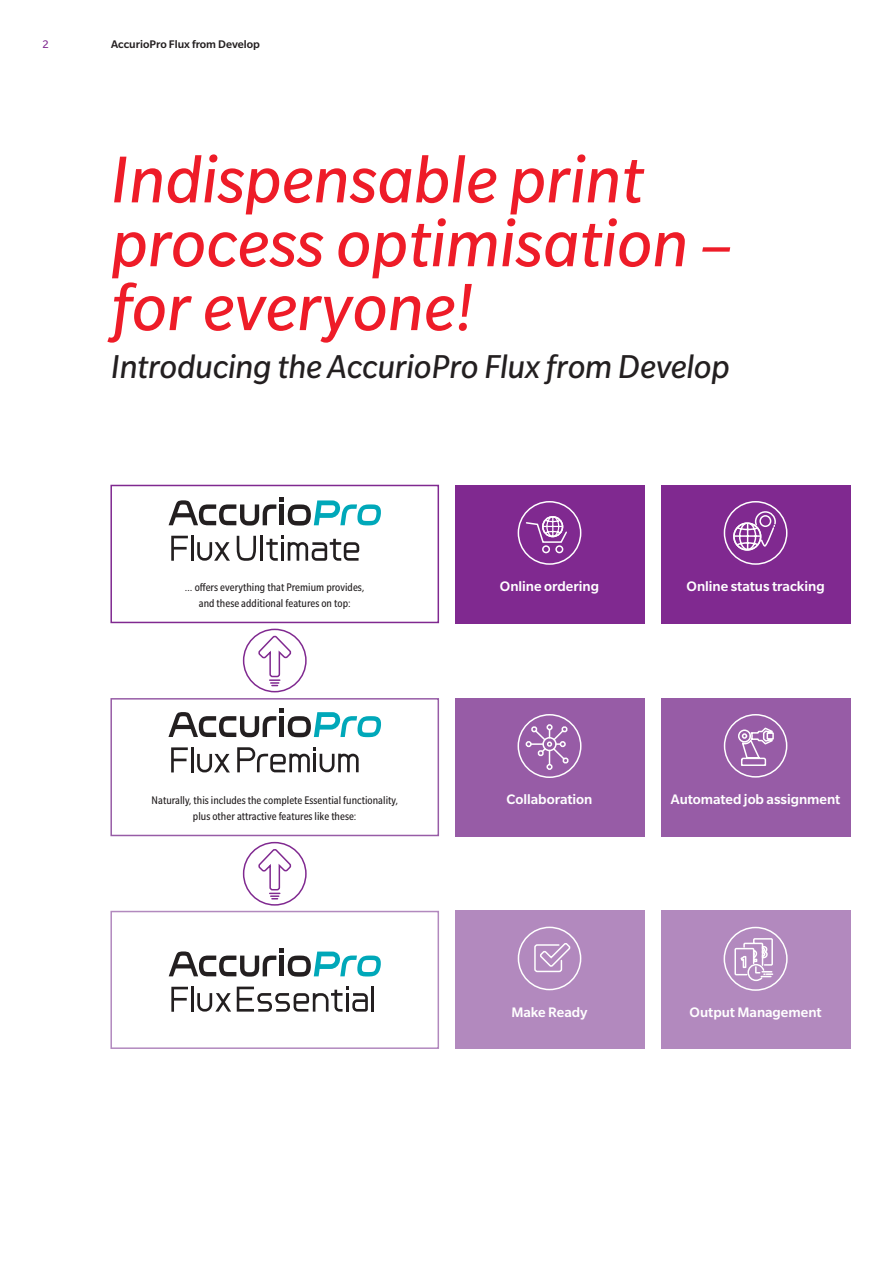
<style>
.page{position:relative;width:893px;height:1263px;background:#fff}
.page>*{position:absolute;margin:0;border:0;box-sizing:border-box;transform-origin:0 0}
.t1{font:italic 72px/63.9px "Slate Std";color:#ee1c28}
.t2{font:italic 36px "Slate Std";letter-spacing:-.005em;color:#231f20}
.t3{font:500 15px "Slate Pro";color:#fff}
.t4{font:condensed 12px/15.9px "Slate Pro";letter-spacing:.005em;color:#231f20;text-align:center}
.t5{font:500 12px "Slate Pro";color:#231f20}
.t6{font:12px "Slate Pro";color:#802990}
</style>
<div class="page">
<div style="left:110px;top:911px;width:329px;height:138px;border:2px solid #b289be"></div>
<div style="left:110px;top:698px;width:329px;height:138px;border:2px solid #975ca6"></div>
<div style="left:110px;top:485px;width:329px;height:138px;border:2px solid #802990"></div>
<hr style="left:371px;top:986px;width:3px;height:25px;background:#231f20">
<svg style="left:237px;top:986px;width:131px;height:26px"></svg>
<svg style="left:197px;top:993px;width:34px;height:18px"></svg>
<hr style="left:191px;top:987px;width:3px;height:25px;background:#231f20">
<svg style="left:171px;top:987px;width:17px;height:25px"></svg>
<svg style="left:169px;top:948px;width:212px;height:29px"></svg>
<svg style="left:168px;top:708px;width:213px;height:29px"></svg>
<svg style="left:237px;top:747px;width:122px;height:25px"></svg>
<svg style="left:197px;top:754px;width:33px;height:18px"></svg>
<hr style="left:191px;top:747px;width:3px;height:25px;background:#231f20">
<svg style="left:171px;top:747px;width:17px;height:25px"></svg>
<svg style="left:169px;top:497px;width:212px;height:29px"></svg>
<hr style="left:260px;top:536px;width:3px;height:25px;background:#231f20">
<svg style="left:266px;top:536px;width:93px;height:25px"></svg>
<svg style="left:237px;top:536px;width:19px;height:25px"></svg>
<svg style="left:197px;top:542px;width:33px;height:19px"></svg>
<hr style="left:191px;top:536px;width:3px;height:25px;background:#231f20">
<svg style="left:171px;top:536px;width:17px;height:25px"></svg>
<div style="left:243px;top:629px;width:64px;height:63px;border:2px solid #802990;border-radius:50%"></div>
<svg style="left:257px;top:635px;width:36px;height:51px"></svg>
<div style="left:243px;top:842px;width:64px;height:64px;border:2px solid #802990;border-radius:50%"></div>
<svg style="left:257px;top:848px;width:36px;height:51px"></svg>
<div style="left:455px;top:485px;width:189px;height:138px;background:#802990"></div>
<div style="left:661px;top:485px;width:189px;height:138px;background:#802990"></div>
<div style="left:518px;top:501px;width:63px;height:64px;border:2px solid #fff;border-radius:50%"></div>
<div style="left:542px;top:516px;width:21px;height:21px;border:2px solid #fff;border-radius:50%"></div>
<svg style="left:525px;top:517px;width:42px;height:37px"></svg>
<div style="left:724px;top:501px;width:63px;height:64px;border:2px solid #fff;border-radius:50%"></div>
<div style="left:733px;top:522px;width:28px;height:29px;border:2px solid #fff;border-radius:50%"></div>
<svg style="left:734px;top:510px;width:43px;height:40px"></svg>
<div style="left:455px;top:698px;width:189px;height:138px;background:#975ca6"></div>
<svg style="left:517px;top:714px;width:65px;height:64px"></svg>
<div style="left:455px;top:911px;width:189px;height:138px;background:#b289be"></div>
<div style="left:518px;top:927px;width:63px;height:63px;border:2px solid #fff;border-radius:50%"></div>
<svg style="left:534px;top:943px;width:37px;height:30px"></svg>
<div style="left:661px;top:911px;width:189px;height:138px;background:#b289be"></div>
<svg style="left:723px;top:926px;width:65px;height:65px"></svg>
<div style="left:661px;top:698px;width:189px;height:138px;background:#975ca6"></div>
<div style="left:724px;top:714px;width:63px;height:64px;border:2px solid #fff;border-radius:50%"></div>
<svg style="left:738px;top:727px;width:36px;height:39px"></svg>
<p class="t6" style="left:43px;top:38px;width:8px">2</p>
<p class="t5" style="left:111px;top:38px;width:150px">AccurioPro Flux from Develop</p>
<h1 class="t1" style="left:111px;top:147px;width:623px">Indispensable print process optimisation – for everyone!</h1>
<h2 class="t2" style="left:111px;top:348px;width:620px">Introducing the AccurioPro Flux from Develop</h2>
<p class="t4" style="left:185px;top:579px;width:181px">… offers everything that Premium provides, and these additional features on top:</p>
<p class="t3" style="left:500px;top:578px;width:101px">Online ordering</p>
<p class="t3" style="left:686px;top:578px;width:140px">Online status tracking</p>
<p class="t4" style="left:152px;top:792px;width:248px">Naturally, this includes the complete Essential functionality, plus other attractive features like these:</p>
<p class="t3" style="left:507px;top:791px;width:87px">Collaboration</p>
<p class="t3" style="left:671px;top:791px;width:171px">Automated job assignment</p>
<p class="t3" style="left:511px;top:1004px;width:78px">Make Ready</p>
<p class="t3" style="left:690px;top:1004px;width:133px">Output Management</p>
</div>
